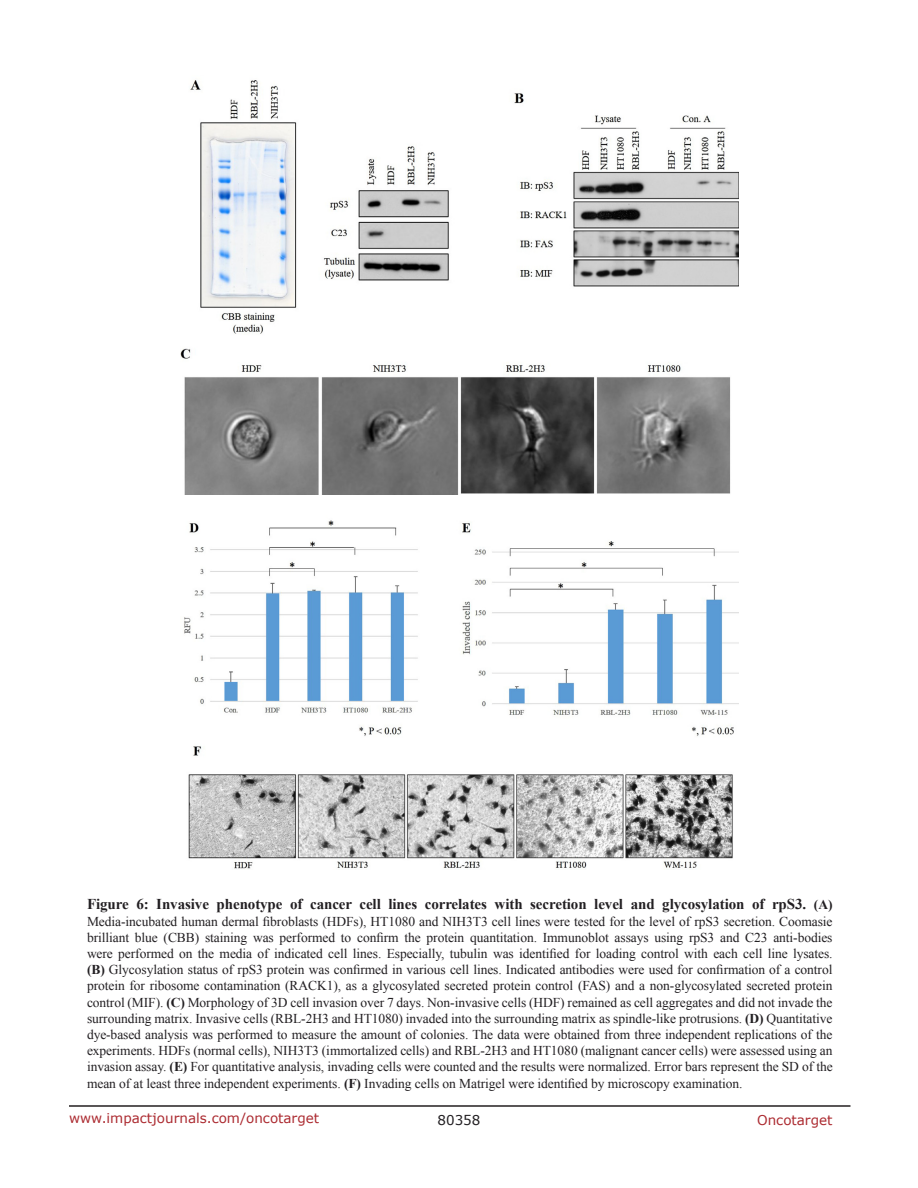
<style>
.page{position:relative;width:918px;height:1188px;background:#fff}
.page>*{position:absolute;margin:0;border:0;box-sizing:border-box;transform-origin:0 0}
.FigureText{font:700 15px "Times New Roman";letter-spacing:-.005em;color:#221f22}
.FigureText-2{font:13.5px/16.2px "Times New Roman";letter-spacing:-.005em;color:#221f22;text-align:justify}
.t1{font:13.5px "Verdana";color:#ac2b31}
.t2{font:13.5px "Verdana";color:#221f22}
.s1{font-size:13.5px}
.s2{font-weight:700}
</style>
<div class="page">
<hr style="left:69px;top:1105px;width:781px;height:2px;background:#231f20">
<img style="left:181px;top:80px;width:558px;height:414px">
<img style="left:184px;top:520px;width:555px;height:350px">
<p class="FigureText" style="left:87px;top:894px;width:747px">Figure 6: Invasive phenotype of cancer cell lines correlates with secretion level and glycosylation of rpS3. <span class="s1">(A)</span></p>
<p class="FigureText-2" style="left:87px;top:913px;width:747px">Media-incubated human dermal fibroblasts (HDFs), HT1080 and NIH3T3 cell lines were tested for the level of rpS3 secretion. Coomasie brilliant blue (CBB) staining was performed to confirm the protein quantitation. Immunoblot assays using rpS3 and C23 anti-bodies were performed on the media of indicated cell lines. Especially, tubulin was identified for loading control with each cell line lysates. <span class="s2">(B)</span> Glycosylation status of rpS3 protein was confirmed in various cell lines. Indicated antibodies were used for confirmation of a control protein for ribosome contamination (RACK1), as a glycosylated secreted protein control (FAS) and a non-glycosylated secreted protein control (MIF). <span class="s2">(C)</span> Morphology of 3D cell invasion over 7 days. Non-invasive cells (HDF) remained as cell aggregates and did not invade the surrounding matrix. Invasive cells (RBL-2H3 and HT1080) invaded into the surrounding matrix as spindle-like protrusions. <span class="s2">(D)</span> Quantitative dye-based analysis was performed to measure the amount of colonies. The data were obtained from three independent replications of the experiments. HDFs (normal cells), NIH3T3 (immortalized cells) and RBL-2H3 and HT1080 (malignant cancer cells) were assessed using an invasion assay. <span class="s2">(E)</span> For quantitative analysis, invading cells were counted and the results were normalized. Error bars represent the SD of the mean of at least three independent experiments. <span class="s2">(F)</span> Invading cells on Matrigel were identified by microscopy examination.</p>
<p class="t1" style="left:69px;top:1109px;width:252px">www.impactjournals.com/oncotarget</p>
<p class="t2" style="left:438px;top:1111px;width:44px">80358</p>
<p class="t1" style="left:757px;top:1111px;width:77px">Oncotarget</p>
</div>
